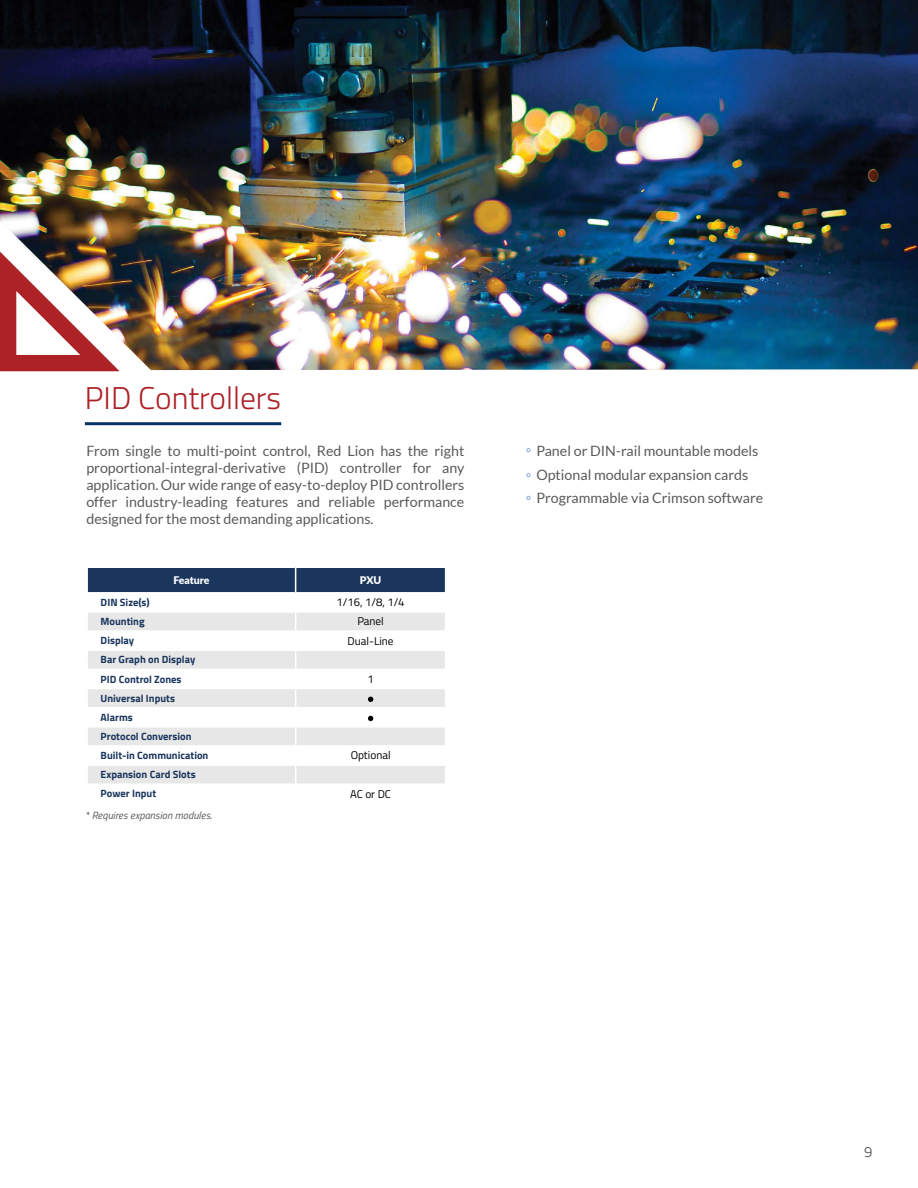
<style>
.page{position:relative;width:918px;height:1188px;background:#fff}
.page>*{position:absolute;margin:0;border:0;box-sizing:border-box;transform-origin:0 0}
.t1{font:300 31.5px "Titillium Web";color:#ac2227}
.t2{font:15px "Titillium Web";color:#63666a}
.t3{font:14.25px/17.1px "Lato";color:#585a5b}
.t4{font:11.25px "Titillium Web";color:#000}
.t5{font:700 10.5px/19.2px "Titillium Web";color:#1b365d}
.t6{font:italic 10.5px "Titillium Web";color:#585a5b}
.t7{font:900 10.5px "Lato";letter-spacing:-.005em;color:#fff}
</style>
<div class="page">
<img style="left:0;top:0;width:918px;height:370px">
<hr style="left:85px;top:422px;width:196px;height:3px;background:#093266">
<svg style="left:526px;top:448px;width:4px;height:4px"></svg>
<svg style="left:526px;top:473px;width:4px;height:4px"></svg>
<svg style="left:526px;top:496px;width:4px;height:4px"></svg>
<svg style="left:87px;top:567px;width:358px;height:217px"></svg>
<h1 class="t1" style="left:85px;top:375px;width:198px">PID Controllers</h1>
<p class="t3" style="left:86px;top:442px;width:380px;text-align:justify">From single to multi-point control, Red Lion has the right proportional-integral-derivative (PID) controller for any application. Our wide range of easy-to-deploy PID controllers offer industry-leading features and reliable performance designed for the most demanding applications.</p>
<p class="t7" style="left:173px;top:573px;width:38px">Feature</p>
<p class="t7" style="left:360px;top:573px;width:23px">PXU</p>
<p class="t5" style="left:101px;top:592px;width:51px">DIN Size(s)</p>
<p class="t4" style="left:337px;top:594px;width:69px">1/16, 1/8, 1/4</p>
<p class="t5" style="left:101px;top:611px;width:46px">Mounting</p>
<p class="t4" style="left:357px;top:613px;width:28px">Panel</p>
<p class="t5" style="left:101px;top:630px;width:35px">Display</p>
<p class="t4" style="left:348px;top:632px;width:47px">Dual-Line</p>
<p class="t5" style="left:101px;top:650px;width:96px">Bar Graph on Display<br>PID Control Zones</p>
<p class="t4" style="left:367px;top:671px;width:8px">1</p>
<p class="t5" style="left:101px;top:688px;width:109px">Universal Inputs<br>Alarms<br>Protocol Conversion<br>Built-in Communication</p>
<p class="t5" style="left:101px;top:764px;width:97px">Expansion Card Slots<br>Power Input</p>
<p class="t6" style="left:85px;top:808px;width:129px">* Requires expansion modules.</p>
<p class="t4" style="left:351px;top:747px;width:41px">Optional</p>
<p class="t4" style="left:350px;top:786px;width:42px">AC or DC</p>
<p class="t3" style="left:536px;top:439px;width:228px;line-height:23.9px">Panel or DIN-rail mountable models<br>Optional modular expansion cards<br>Programmable via Crimson software</p>
<p class="t2" style="left:864px;top:1141px;width:10px">9</p>
</div>
